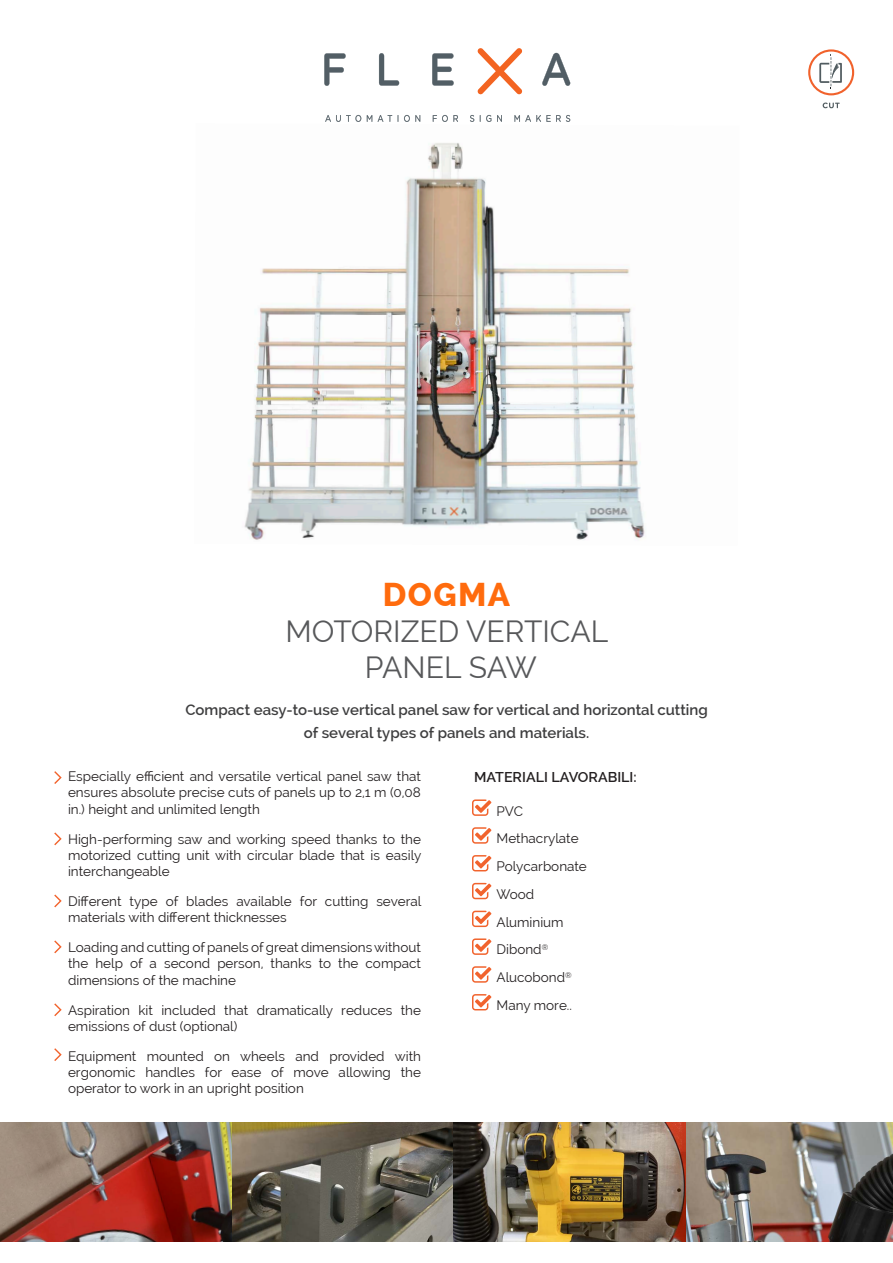
<style>
.page{position:relative;width:893px;height:1263px;background:#fff}
.page>*{position:absolute;margin:0;border:0;box-sizing:border-box;transform-origin:0 0}
.t1{font:800 33px "Raleway";letter-spacing:.04em;color:#ff6b0d}
.t2{font:30px "Raleway";color:#57585a}
.t3{font:600 15px "Raleway";color:#3e3e3f}
.t4{font:600 14.25px "Raleway";color:#231f20}
.t5{font:13.5px/16.2px "Raleway";color:#231f20}
</style>
<div class="page">
<img style="left:232px;top:1122px;width:222px;height:119px">
<img style="left:686px;top:1122px;width:207px;height:119px">
<img style="left:0;top:1122px;width:232px;height:119px">
<img style="left:244px;top:143px;width:401px;height:397px">
<img style="left:454px;top:1122px;width:232px;height:119px">
<svg style="left:823px;top:103px;width:17px;height:5px"></svg>
<svg style="left:808px;top:49px;width:46px;height:46px"></svg>
<svg style="left:324px;top:53px;width:22px;height:33px"></svg>
<svg style="left:379px;top:53px;width:20px;height:33px"></svg>
<svg style="left:432px;top:53px;width:22px;height:33px"></svg>
<svg style="left:542px;top:53px;width:28px;height:33px"></svg>
<svg style="left:477px;top:48px;width:45px;height:46px"></svg>
<svg style="left:325px;top:115px;width:36px;height:7px"></svg>
<svg style="left:367px;top:115px;width:5px;height:7px"></svg>
<svg style="left:378px;top:115px;width:14px;height:7px"></svg>
<svg style="left:398px;top:115px;width:22px;height:7px"></svg>
<svg style="left:433px;top:115px;width:25px;height:7px"></svg>
<svg style="left:470px;top:115px;width:4px;height:7px"></svg>
<svg style="left:480px;top:115px;width:11px;height:7px"></svg>
<svg style="left:497px;top:115px;width:5px;height:7px"></svg>
<svg style="left:514px;top:115px;width:56px;height:7px"></svg>
<svg style="left:54px;top:771px;width:8px;height:13px"></svg>
<svg style="left:54px;top:832px;width:8px;height:13px"></svg>
<svg style="left:54px;top:894px;width:8px;height:13px"></svg>
<svg style="left:54px;top:1003px;width:8px;height:13px"></svg>
<svg style="left:54px;top:1048px;width:8px;height:13px"></svg>
<svg style="left:472px;top:799px;width:19px;height:17px"></svg>
<svg style="left:472px;top:827px;width:19px;height:17px"></svg>
<svg style="left:472px;top:855px;width:19px;height:16px"></svg>
<svg style="left:472px;top:883px;width:19px;height:16px"></svg>
<svg style="left:472px;top:911px;width:19px;height:16px"></svg>
<svg style="left:472px;top:938px;width:19px;height:17px"></svg>
<svg style="left:472px;top:966px;width:19px;height:17px"></svg>
<svg style="left:472px;top:994px;width:19px;height:16px"></svg>
<svg style="left:54px;top:940px;width:8px;height:13px"></svg>
<p class="t1" style="left:383px;top:576px;width:129px">DOGMA</p>
<p class="t2" style="left:285px;top:614px;width:324px">MOTORIZED VERTICAL</p>
<p class="t2" style="left:365px;top:650px;width:173px">PANEL SAW</p>
<p class="t3" style="left:185px;top:701px;width:524px">Compact easy-to-use vertical panel saw for vertical and horizontal cutting</p>
<p class="t3" style="left:304px;top:724px;width:287px">of several types of panels and materials.</p>
<p class="t5" style="left:68px;top:768px;width:354px">Especially efficient and versatile vertical panel saw that</p>
<p class="t4" style="left:474px;top:769px;width:164px">MATERIALI LAVORABILI:</p>
<p class="t5" style="left:68px;top:784px;width:354px">ensures absolute precise cuts of panels up to 2,1 m (0,08 in.) height and unlimited length</p>
<p class="t5" style="left:68px;top:831px;width:355px;text-align:justify">High-performing saw and working speed thanks to the motorized cutting unit with circular blade that is easily interchangeable</p>
<p class="t5" style="left:68px;top:893px;width:355px">Different type of blades available for cutting several materials with different thicknesses</p>
<p class="t5" style="left:68px;top:939px;width:354px;text-align:justify">Loading and cutting of panels of great dimensions without the help of a second person, thanks to the compact dimensions of the machine</p>
<p class="t5" style="left:68px;top:1002px;width:354px">Aspiration kit included that dramatically reduces the emissions of dust (optional)</p>
<p class="t5" style="left:68px;top:1048px;width:354px;text-align:justify">Equipment mounted on wheels and provided with ergonomic handles for ease of move allowing the operator to work in an upright position</p>
<p class="t5" style="left:496px;top:803px;width:28px">PVC</p>
<p class="t5" style="left:496px;top:830px;width:84px">Methacrylate</p>
<p class="t5" style="left:496px;top:858px;width:92px">Polycarbonate</p>
<p class="t5" style="left:496px;top:886px;width:39px">Wood</p>
<p class="t5" style="left:496px;top:914px;width:69px">Aluminium</p>
<p class="t5" style="left:496px;top:941px;width:53px">Dibond<sup>®</sup></p>
<p class="t5" style="left:496px;top:969px;width:77px">Alucobond<sup>®</sup></p>
<p class="t5" style="left:496px;top:997px;width:77px">Many more..</p>
</div>
